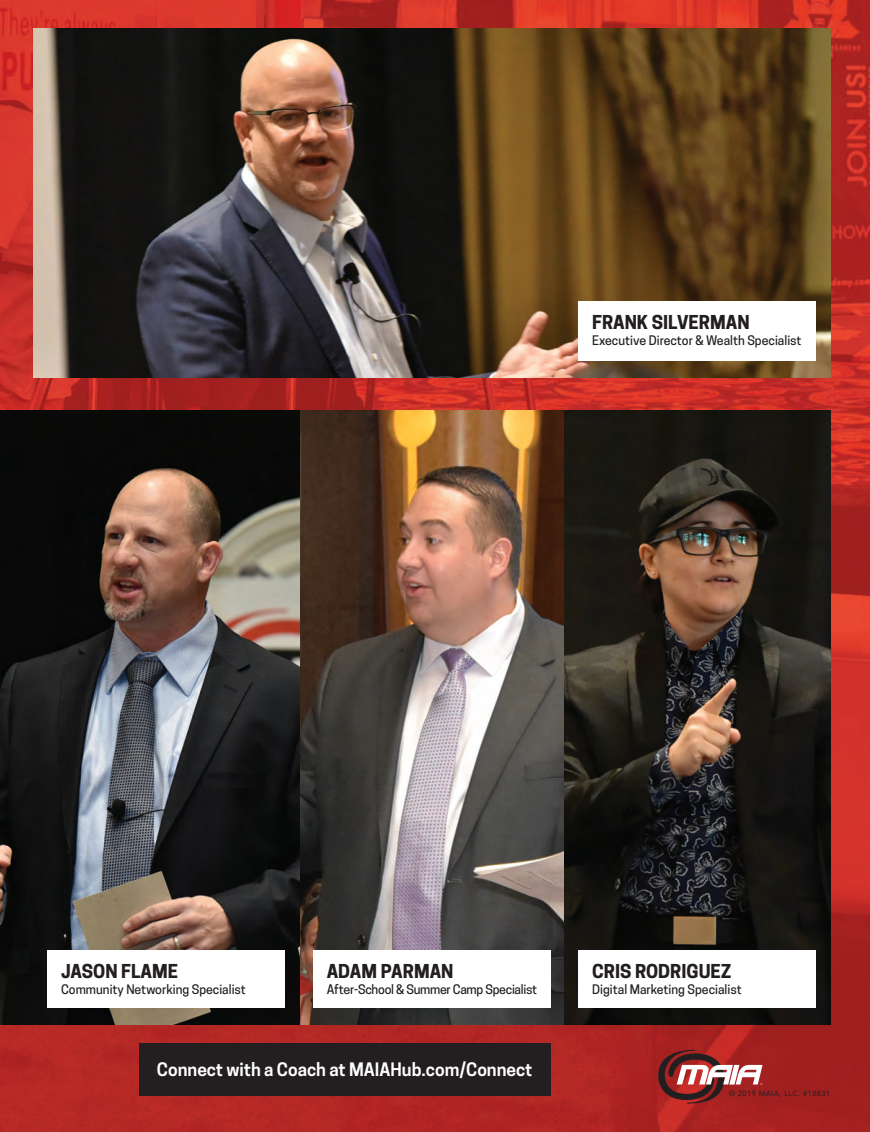
<style>
.page{position:relative;width:870px;height:1132px;background:#fff}
.page>*{position:absolute;margin:0;border:0;box-sizing:border-box;transform-origin:0 0}
.t1{font:700 18px "Cooper Hewitt";color:#231f20}
.t2{font:600 17.4px "Cooper Hewitt";color:#fff}
.t3{font:500 12.3px "Cooper Hewitt";color:#231f20}
.t4{font:500 12.3px "Cooper Hewitt";letter-spacing:-.02em;color:#231f20}
.t5{font:7.5px "Avenir";letter-spacing:.05em;color:#231f20}
</style>
<div class="page">
<img style="left:0;top:0;width:870px;height:1131px">
<img style="left:299px;top:411px;width:266px;height:613px">
<svg style="left:565px;top:411px;width:265px;height:613px;background:#28221c"></svg>
<img style="left:0;top:411px;width:299px;height:613px">
<img style="left:34px;top:29px;width:796px;height:348px">
<div style="left:47px;top:950px;width:238px;height:58px;background:#fff"></div>
<div style="left:313px;top:950px;width:238px;height:58px;background:#fff"></div>
<div style="left:578px;top:950px;width:238px;height:58px;background:#fff"></div>
<svg style="left:658px;top:1047px;width:105px;height:59px;background:#a14847"></svg>
<div style="left:139px;top:1043px;width:412px;height:52px;background:#231f20"></div>
<div style="left:578px;top:301px;width:238px;height:60px;background:#fff"></div>
<svg style="left:863px;top:1128px;width:7px;height:4px"></svg>
<h1 class="t1" style="left:592px;top:311px;width:159px">FRANK SILVERMAN</h1>
<p class="t3" style="left:592px;top:333px;width:211px">Executive Director &amp; Wealth Specialist</p>
<h1 class="t1" style="left:61px;top:960px;width:118px">JASON FLAME</h1>
<p class="t3" style="left:61px;top:981px;width:186px">Community Networking Specialist</p>
<h1 class="t1" style="left:327px;top:960px;width:128px">ADAM PARMAN</h1>
<p class="t4" style="left:327px;top:981px;width:212px">After-School &amp; Summer Camp Specialist</p>
<h2 class="t2" style="left:157px;top:1058px;width:377px">Connect with a Coach at MAIAHub.com/Connect</h2>
<h1 class="t1" style="left:592px;top:960px;width:141px">CRIS RODRIGUEZ</h1>
<p class="t3" style="left:592px;top:981px;width:151px">Digital Marketing Specialist</p>
<p class="t5" style="left:729px;top:1088px;width:102px">© 2019 MAIA, LLC. #18831</p>
</div>
